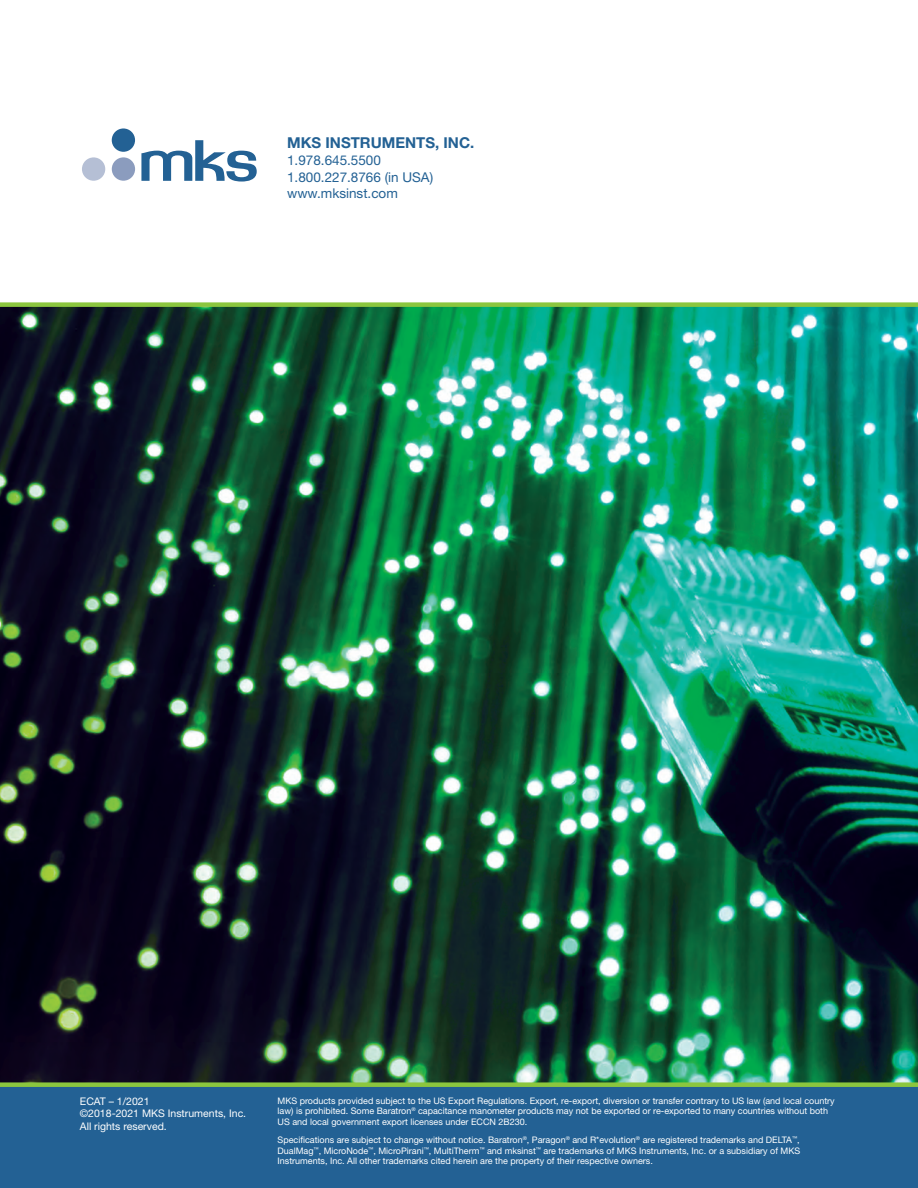
<style>
.page{position:relative;width:918px;height:1188px;background:#fff}
.page>*{position:absolute;margin:0;border:0;box-sizing:border-box;transform-origin:0 0}
.t1{font:700 15px "Helvetica Neue";color:#236194}
.t2{font:13.5px/17.5px "Helvetica Neue";color:#236194}
.t3{font:10.5px/12.6px "Helvetica Neue";color:#fff}
.t4{font:9px/10.8px "Helvetica Neue";color:#fff}
</style>
<div class="page">
<img style="left:0;top:307px;width:918px;height:775px">
<div style="left:0;top:1087px;width:918px;height:101px;background:#236194"></div>
<div style="left:0;top:1082px;width:918px;height:5px;background:#8bc63e"></div>
<div style="left:112px;top:128px;width:23px;height:24px;background:#236194;border-radius:50%"></div>
<div style="left:112px;top:157px;width:23px;height:24px;background:#8b9cbe;border-radius:50%"></div>
<div style="left:82px;top:157px;width:23px;height:24px;background:#b5bfd5;border-radius:50%"></div>
<svg style="left:141px;top:140px;width:116px;height:42px"></svg>
<div style="left:0;top:302px;width:918px;height:5px;background:#8bc63e"></div>
<h1 class="t1" style="left:287px;top:134px;width:189px">MKS INSTRUMENTS, INC.</h1>
<h2 class="t2" style="left:287px;top:151px;width:148px">1.978.645.5500<br>1.800.227.8766 (in USA)</h2>
<h2 class="t2" style="left:287px;top:185px;width:112px">www.mksinst.com</h2>
<p class="t3" style="left:80px;top:1095px;width:168px">ECAT – 1/2021<br>©2018-2021 MKS Instruments, Inc.<br>All rights reserved.</p>
<p class="t4" style="left:278px;top:1095px;width:559px">MKS products provided subject to the US Export Regulations. Export, re-export, diversion or transfer contrary to US law (and local country law) is prohibited. Some Baratron<sup>®</sup> capacitance manometer products may not be exported or re-exported to many countries without both<br>US and local government export licenses under ECCN 2B230.</p>
<p class="t4" style="left:278px;top:1134px;width:524px;text-align:justify">Specifications are subject to change without notice. Baratron<sup>®</sup>, Paragon<sup>®</sup> and R*evolution<sup>®</sup> are registered trademarks and DELTA<sup>™</sup>, DualMag<sup>™</sup>, MicroNode<sup>™</sup>, MicroPirani<sup>™</sup>, MultiTherm<sup>™</sup> and mksinst<sup>™</sup> are trademarks of MKS Instruments, Inc. or a subsidiary of MKS Instruments, Inc. All other trademarks cited herein are the property of their respective owners.</p>
</div>
